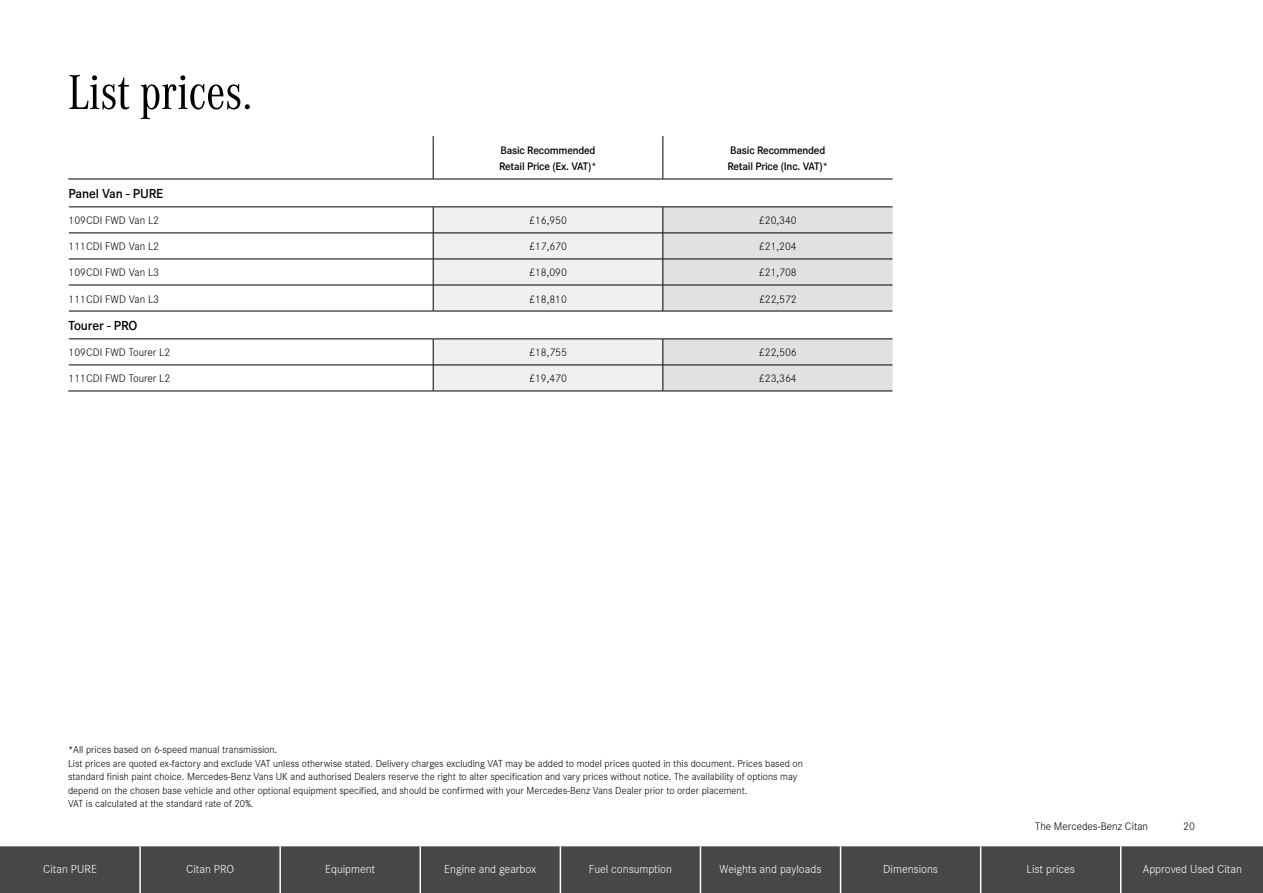
<style>
.page{position:relative;width:1263px;height:893px;background:#fff}
.page>*{position:absolute;margin:0;border:0;box-sizing:border-box;transform-origin:0 0}
.t1{font:51px "Daimler CAC";letter-spacing:-.01em;color:#000}
.t2{font:600 13.5px "Daimler CS";letter-spacing:-.01em;color:#000}
.t3{font:300 12px "Daimler CS";color:#fff}
.t4{font:300 11.25px "Daimler CS";color:#000}
.t5{font:600 11.25px/15.1px "Daimler CS";letter-spacing:-.02em;color:#000}
.t6{font:300 10.5px/13.5px "Daimler CS";color:#000}
</style>
<div class="page">
<svg style="left:68px;top:136px;width:824px;height:255px"></svg>
<svg style="left:434px;top:136px;width:458px;height:43px"></svg>
<hr style="left:68px;top:179px;width:365px;height:1px;background:#000">
<hr style="left:433px;top:179px;width:230px;height:1px;background:#000">
<hr style="left:663px;top:179px;width:229px;height:1px;background:#000">
<hr style="left:68px;top:207px;width:365px;height:1px;background:#000">
<hr style="left:68px;top:233px;width:365px;height:1px;background:#000">
<hr style="left:68px;top:259px;width:365px;height:1px;background:#000">
<hr style="left:68px;top:285px;width:365px;height:1px;background:#000">
<hr style="left:68px;top:311px;width:365px;height:1px;background:#000">
<hr style="left:68px;top:339px;width:365px;height:1px;background:#000">
<hr style="left:68px;top:365px;width:365px;height:1px;background:#000">
<hr style="left:68px;top:391px;width:365px;height:1px;background:#000">
<hr style="left:433px;top:391px;width:230px;height:1px;background:#000">
<hr style="left:663px;top:391px;width:229px;height:1px;background:#000">
<svg style="left:68px;top:179px;width:1px;height:212px"></svg>
<svg style="left:433px;top:207px;width:459px;height:184px"></svg>
<hr style="left:433px;top:136px;width:1px;height:43px;background:#000">
<hr style="left:663px;top:136px;width:1px;height:43px;background:#000">
<div style="left:0;top:846px;width:1262px;height:47px;background:#484746"></div>
<hr style="left:139px;top:846px;width:2px;height:47px;background:#fff">
<hr style="left:279px;top:846px;width:2px;height:47px;background:#fff">
<hr style="left:419px;top:846px;width:2px;height:47px;background:#fff">
<hr style="left:560px;top:846px;width:1px;height:47px;background:#fff">
<hr style="left:700px;top:846px;width:1px;height:47px;background:#fff">
<hr style="left:840px;top:846px;width:1px;height:47px;background:#fff">
<hr style="left:980px;top:846px;width:1px;height:47px;background:#fff">
<hr style="left:1120px;top:846px;width:1px;height:47px;background:#fff">
<h1 class="t1" style="left:68px;top:57px;width:186px">List prices.</h1>
<p class="t5" style="left:499px;top:142px;width:99px">Basic Recommended<br>Retail Price (Ex. VAT)*</p>
<p class="t5" style="left:727px;top:142px;width:102px">Basic Recommended<br>Retail Price (Inc. VAT)*</p>
<p class="t2" style="left:68px;top:184px;width:96px">Panel Van - PURE</p>
<p class="t4" style="left:68px;top:213px;width:92px">109CDI FWD Van L2</p>
<p class="t4" style="left:529px;top:213px;width:39px">£16,950</p>
<p class="t4" style="left:759px;top:213px;width:39px">£20,340</p>
<p class="t4" style="left:68px;top:239px;width:92px">111CDI FWD Van L2</p>
<p class="t4" style="left:529px;top:239px;width:39px">£17,670</p>
<p class="t4" style="left:759px;top:239px;width:39px">£21,204</p>
<p class="t4" style="left:69px;top:265px;width:92px">109CDI FWD Van L3</p>
<p class="t4" style="left:529px;top:265px;width:39px">£18,090</p>
<p class="t4" style="left:759px;top:265px;width:39px">£21,708</p>
<p class="t4" style="left:69px;top:291px;width:92px">111CDI FWD Van L3</p>
<p class="t4" style="left:529px;top:291px;width:39px">£18,810</p>
<p class="t4" style="left:759px;top:291px;width:39px">£22,572</p>
<p class="t2" style="left:68px;top:316px;width:71px">Tourer - PRO</p>
<p class="t4" style="left:68px;top:345px;width:103px">109CDI FWD Tourer L2</p>
<p class="t4" style="left:529px;top:345px;width:39px">£18,755</p>
<p class="t4" style="left:759px;top:345px;width:39px">£22,506</p>
<p class="t4" style="left:68px;top:371px;width:103px">111CDI FWD Tourer L2</p>
<p class="t4" style="left:529px;top:371px;width:39px">£19,470</p>
<p class="t4" style="left:759px;top:371px;width:39px">£23,364</p>
<p class="t6" style="left:68px;top:742px;width:736px">*All prices based on 6-speed manual transmission.<br>List prices are quoted ex-factory and exclude VAT unless otherwise stated. Delivery charges excluding VAT may be added to model prices quoted in this document. Prices based on standard finish paint choice. Mercedes-Benz Vans UK and authorised Dealers reserve the right to alter specification and vary prices without notice. The availability of options may depend on the chosen base vehicle and other optional equipment specified, and should be confirmed with your Mercedes-Benz Vans Dealer prior to order placement.<br>VAT is calculated at the standard rate of 20%.</p>
<p class="t4" style="left:1035px;top:818px;width:114px">The Mercedes-Benz Citan</p>
<p class="t4" style="left:1183px;top:818px;width:13px">20</p>
<p class="t3" style="left:43px;top:861px;width:55px">Citan PURE</p>
<p class="t3" style="left:186px;top:861px;width:50px">Citan PRO</p>
<p class="t3" style="left:325px;top:861px;width:52px">Equipment</p>
<p class="t3" style="left:444px;top:861px;width:93px">Engine and gearbox</p>
<p class="t3" style="left:589px;top:861px;width:85px">Fuel consumption</p>
<p class="t3" style="left:720px;top:861px;width:103px">Weights and payloads</p>
<p class="t3" style="left:883px;top:861px;width:56px">Dimensions</p>
<p class="t3" style="left:1026px;top:861px;width:50px">List prices</p>
<p class="t3" style="left:1143px;top:861px;width:101px">Approved Used Citan</p>
</div>
